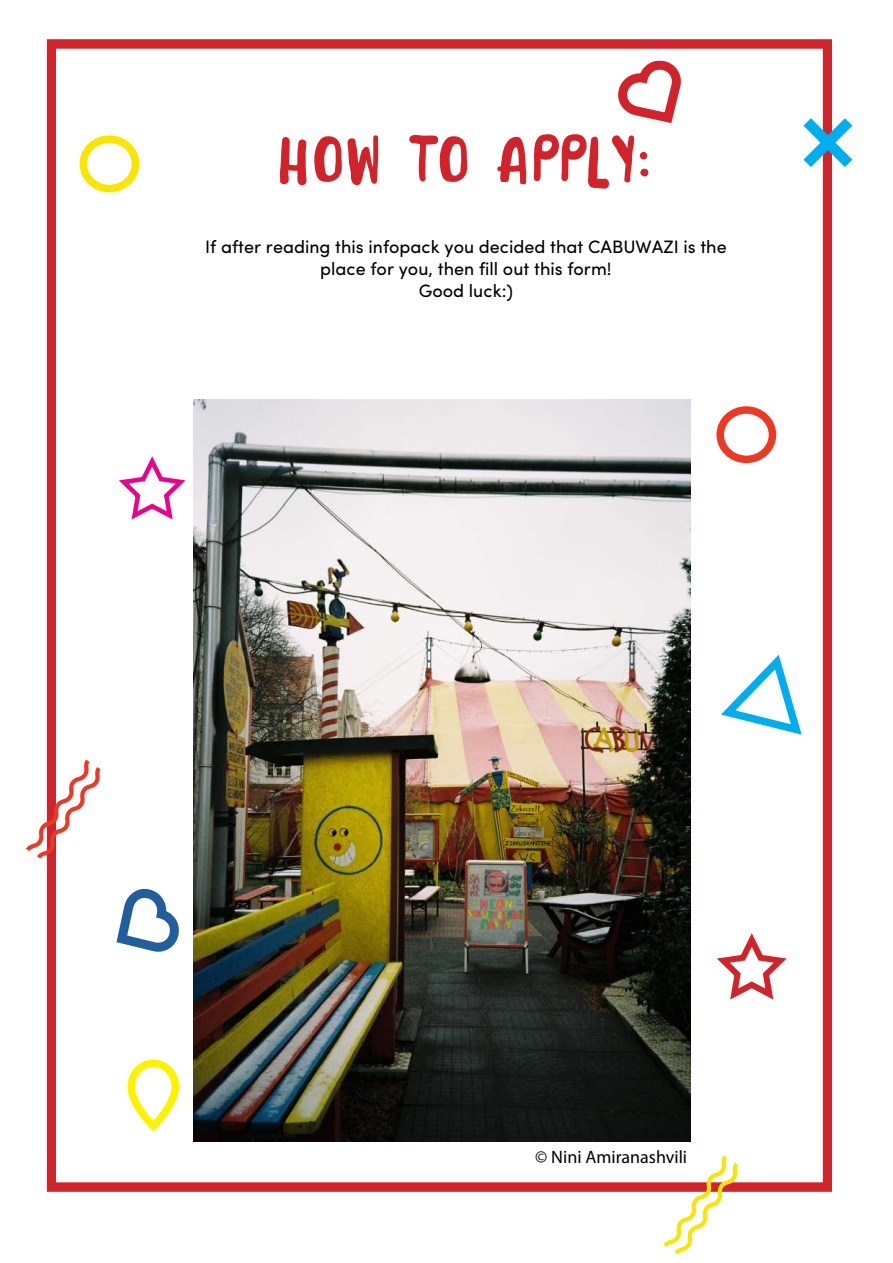
<style>
.page{position:relative;width:893px;height:1263px;background:#fff}
.page>*{position:absolute;margin:0;border:0;box-sizing:border-box;transform-origin:0 0}
.t1{font:108px "Pitter";color:#d2232a}
.t2{font:18px/21.6px "Sofia Pro";color:#000;text-align:center}
.t3{font:18px "Myriad Pro";color:#000}
</style>
<div class="page">
<img style="left:193px;top:399px;width:498px;height:742px">
<div style="left:47px;top:39px;width:785px;height:1152px;border:9px solid #d2232a"></div>
<svg style="left:427px;top:1185px;width:30px;height:6px"></svg>
<div style="left:80px;top:135px;width:59px;height:57px;border:8px solid #f9e500;border-radius:50%"></div>
<svg style="left:119px;top:456px;width:67px;height:64px"></svg>
<svg style="left:26px;top:759px;width:75px;height:99px"></svg>
<svg style="left:116px;top:888px;width:63px;height:64px"></svg>
<svg style="left:127px;top:1059px;width:53px;height:73px"></svg>
<div style="left:716px;top:406px;width:60px;height:57px;border:8px solid #ef3824;border-radius:50%"></div>
<svg style="left:717px;top:933px;width:70px;height:67px"></svg>
<svg style="left:663px;top:1155px;width:75px;height:99px"></svg>
<svg style="left:721px;top:655px;width:81px;height:80px"></svg>
<svg style="left:618px;top:60px;width:63px;height:63px"></svg>
<svg style="left:803px;top:107px;width:50px;height:71px"></svg>
<h1 class="t1" style="left:280px;top:95px;width:373px">HOW TO APPLY:</h1>
<p class="t2" style="left:205px;top:235px;width:523px">If after reading this infopack you decided that CABUWAZI is the place for you, then fill out this form!<br>Good luck:)</p>
<p class="t3" style="left:535px;top:1146px;width:153px">© Nini Amiranashvili</p>
</div>
